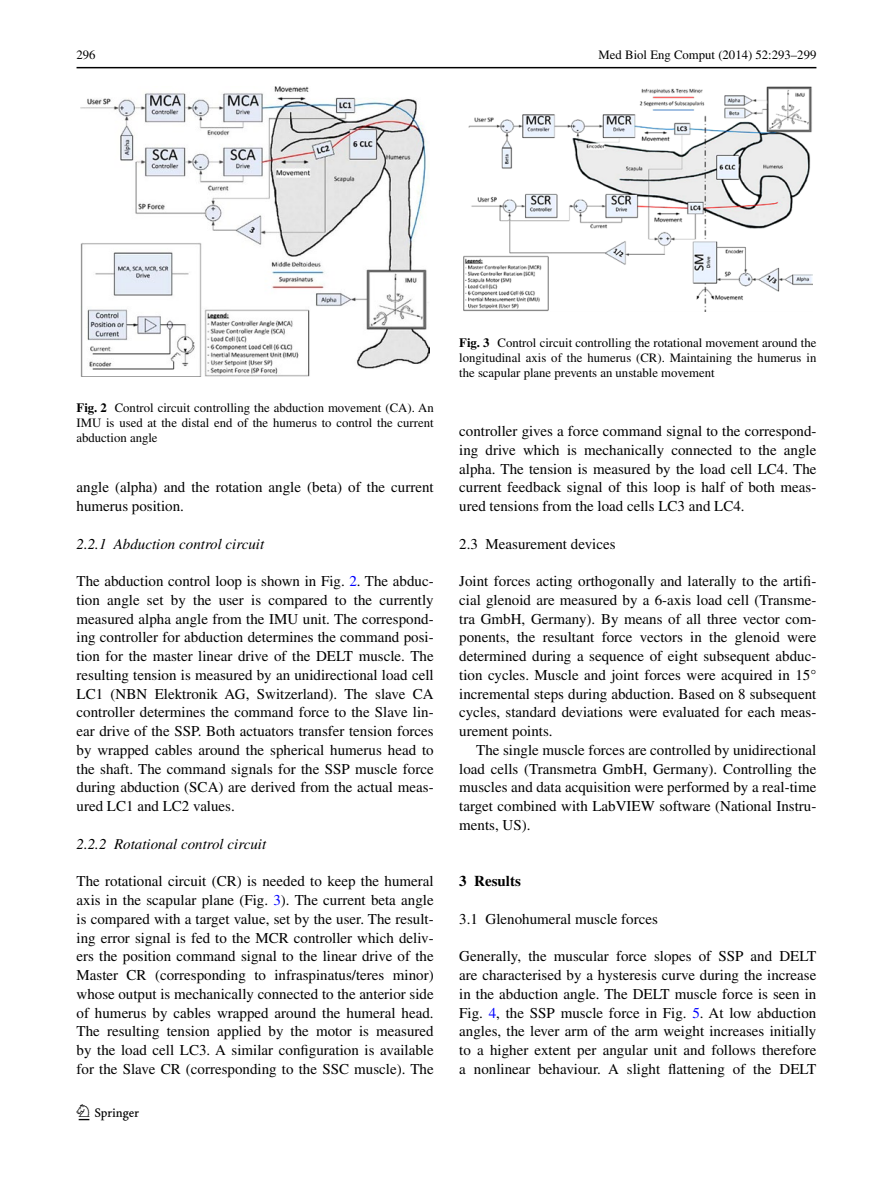
<style>
.page{position:relative;width:893px;height:1187px;background:#fff}
.page>*{position:absolute;margin:0;border:0;box-sizing:border-box;transform-origin:0 0}
.t1{font:22.5px "Springnew";color:#000}
.Para{font:15px/18.8px "Times";color:#000;text-align:justify}
.Para-Indent{font:15px/18.8px "Times";color:#000;text-align:justify}
.Section3{font:italic 15px "Times";color:#000}
.SKT_Section2{font:15px "Times";color:#000}
.Section2{font:15px "Times";color:#000}
.Section1{font:700 15px "Times";color:#000}
.fig_p{font:12.75px/15px "Times";color:#000;text-align:justify}
.s1{font-weight:700}
.s2{color:#00f}
</style>
<div class="page">
<hr style="left:77px;top:67px;width:739px;height:1px;background:#000">
<img style="left:81px;top:87px;width:348px;height:289px">
<img style="left:463px;top:87px;width:349px;height:225px">
<p class="fig_p" style="left:77px;top:48px;width:21px">296</p>
<p class="fig_p" style="left:599px;top:48px;width:219px">Med Biol Eng Comput (2014) 52:293–299</p>
<p class="fig_p" style="left:77px;top:400px;width:359px"><span class="s1">Fig. 2</span> Control circuit controlling the abduction movement (CA). An IMU is used at the distal end of the humerus to control the current abduction angle</p>
<p class="Para" style="left:77px;top:477px;width:359px">angle (alpha) and the rotation angle (beta) of the current humerus position.</p>
<p class="Section3" style="left:77px;top:535px;width:189px">2.2.1 Abduction control circuit</p>
<p class="Para" style="left:77px;top:571px;width:359px">The abduction control loop is shown in Fig. <span class="s2">2</span>. The abduc&shy;tion angle set by the user is compared to the currently measured alpha angle from the IMU unit. The correspond&shy;ing controller for abduction determines the command posi&shy;tion for the master linear drive of the DELT muscle. The resulting tension is measured by an unidirectional load cell LC1 (NBN Elektronik AG, Switzerland). The slave CA controller determines the command force to the Slave lin&shy;ear drive of the SSP. Both actuators transfer tension forces by wrapped cables around the spherical humerus head to the shaft. The command signals for the SSP muscle force during abduction (SCA) are derived from the actual meas&shy;ured LC1 and LC2 values.</p>
<p class="Section3" style="left:77px;top:835px;width:191px">2.2.2 Rotational control circuit</p>
<p class="Para" style="left:77px;top:871px;width:359px">The rotational circuit (CR) is needed to keep the humeral axis in the scapular plane (Fig. <span class="s2">3</span>). The current beta angle is compared with a target value, set by the user. The result&shy;ing error signal is fed to the MCR controller which deliv&shy;ers the position command signal to the linear drive of the Master CR (corresponding to infraspinatus/teres minor) whose output is mechanically connected to the anterior side of humerus by cables wrapped around the humeral head.<br>The resulting tension applied by the motor is measured by the load cell LC3. A similar configuration is available for the Slave CR (corresponding to the SSC muscle). The</p>
<h1 class="t1" style="left:79px;top:1104px;width:62px">1 3</h1>
<p class="fig_p" style="left:459px;top:335px;width:359px"><span class="s1">Fig. 3</span> Control circuit controlling the rotational movement around the longitudinal axis of the humerus (CR). Maintaining the humerus in the scapular plane prevents an unstable movement</p>
<p class="Para" style="left:459px;top:421px;width:359px">controller gives a force command signal to the correspond&shy;ing drive which is mechanically connected to the angle alpha. The tension is measured by the load cell LC4. The current feedback signal of this loop is half of both meas&shy;ured tensions from the load cells LC3 and LC4.</p>
<p class="Section2" style="left:459px;top:535px;width:158px">2.3 Measurement devices</p>
<p class="Para" style="left:459px;top:571px;width:359px">Joint forces acting orthogonally and laterally to the artifi&shy;cial glenoid are measured by a 6-axis load cell (Transme&shy;tra GmbH, Germany). By means of all three vector com&shy;ponents, the resultant force vectors in the glenoid were determined during a sequence of eight subsequent abduc&shy;tion cycles. Muscle and joint forces were acquired in 15° incremental steps during abduction. Based on 8 subsequent cycles, standard deviations were evaluated for each meas&shy;urement points.</p>
<p class="Para-Indent" style="left:459px;top:740px;width:359px;text-indent:17px">The single muscle forces are controlled by unidirectional load cells (Transmetra GmbH, Germany). Controlling the muscles and data acquisition were performed by a real-time target combined with LabVIEW software (National Instru&shy;ments, US).</p>
<p class="Section1" style="left:459px;top:872px;width:63px">3 Results</p>
<p class="SKT_Section2" style="left:459px;top:910px;width:200px">3.1 Glenohumeral muscle forces</p>
<p class="Para" style="left:459px;top:946px;width:359px">Generally, the muscular force slopes of SSP and DELT are characterised by a hysteresis curve during the increase in the abduction angle. The DELT muscle force is seen in Fig. <span class="s2">4</span>, the SSP muscle force in Fig. <span class="s2">5</span>. At low abduction angles, the lever arm of the arm weight increases initially to a higher extent per angular unit and follows therefore a nonlinear behaviour. A slight flattening of the DELT</p>
</div>
